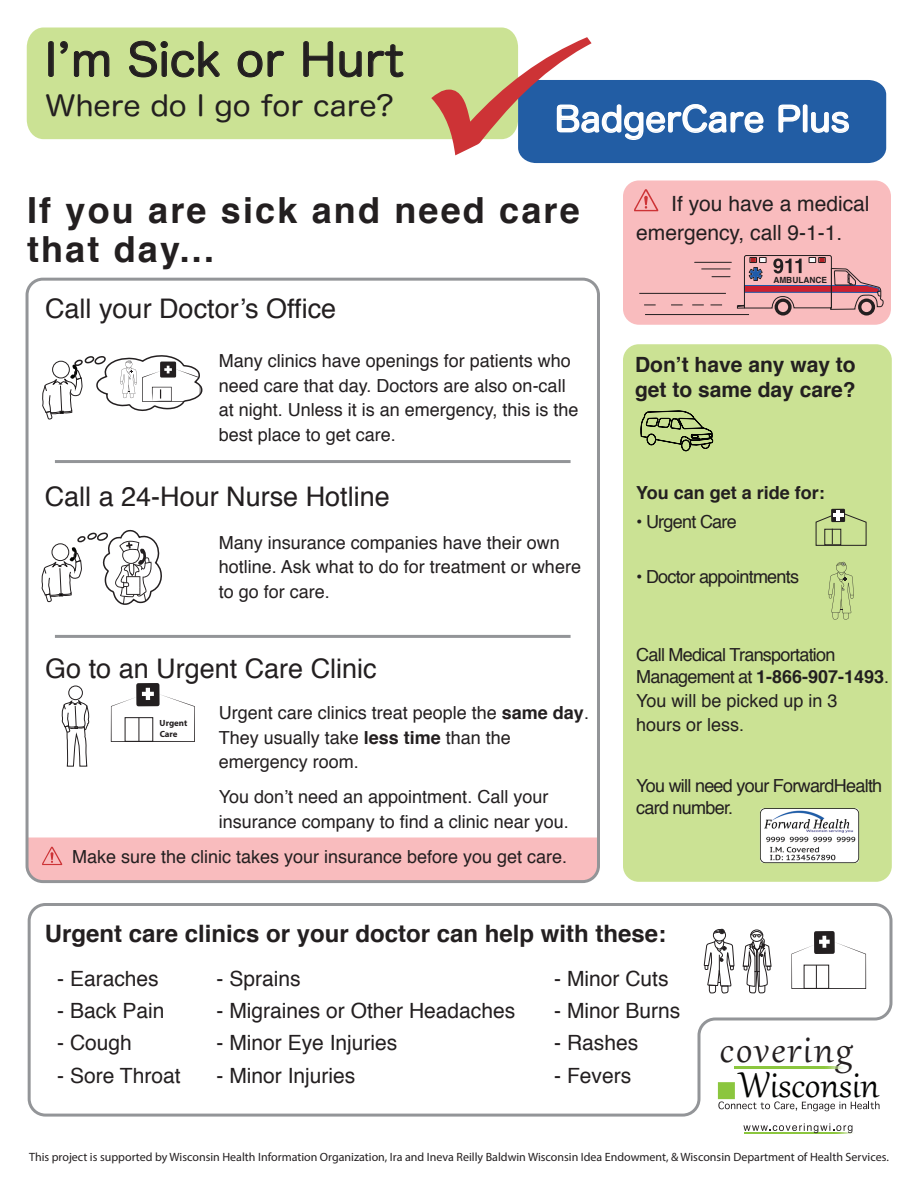
<style>
.page{position:relative;width:918px;height:1188px;background:#fff}
.page>*{position:absolute;margin:0;border:0;box-sizing:border-box;transform-origin:0 0}
.t1{font:45.45px "Gabriola";letter-spacing:.05em;color:#231f20}
.t2{font:44.1px "Hira Maru Pro N W4";color:#231f20;scale:1.06 1}
.t3{font:43.95px "Gabriola";color:#040503}
.t4{font:700 36px/39px "Helvetica";letter-spacing:.06em;color:#231f20}
.t5{font:33.75px "Hira Maru Pro N W4";color:#fff;scale:1.06 1}
.t6{font:28.05px "Hira Maru Pro N W4";color:#231f20;scale:1.06 1}
.t7{font:27px "Helvetica";color:#231f20}
.t8{font:700 24px "Helvetica";color:#231f20}
.t9{font:21px/28.2px "Helvetica";color:#231f20}
.t10{font:700 21px/25.2px "Helvetica";color:#231f20}
.t11{font:18px/24.6px "Helvetica";color:#231f20}
.t12{font:18px/23.4px "Helvetica";letter-spacing:-.04em;color:#231f20}
.t13{font:700 18px "Helvetica";color:#231f20}
.t14{font:12px "Myriad Pro";color:#231f20}
.t15{font:700 8.85px/10.8px "Myriad Pro";letter-spacing:-.01em;color:#231f20}
.t16{font:700 8.55px "Helvetica";color:#231f20}
.s1{font-weight:700}
</style>
<div class="page">
<svg style="left:42px;top:355px;width:161px;height:65px"></svg>
<svg style="left:111px;top:683px;width:84px;height:59px"></svg>
<div style="left:68px;top:686px;width:15px;height:14px;border:1px solid #231f20;border-radius:50%"></div>
<svg style="left:61px;top:700px;width:28px;height:67px"></svg>
<div style="left:27px;top:837px;width:569px;height:42px;background:#f9bcbe"></div>
<svg style="left:41px;top:529px;width:121px;height:76px"></svg>
<div style="left:26px;top:278px;width:574px;height:605px;border:3px solid #939598;border-radius:16px"></div>
<div style="left:27px;top:27px;width:489px;height:112px;background:#cbe294"></div>
<svg style="left:431px;top:37px;width:455px;height:126px"></svg>
<div style="left:48px;top:41px;width:6px;height:36px;border:1px solid #231f20;border-radius:2px"></div>
<svg style="left:60px;top:41px;width:50px;height:37px;background:#b4c884"></svg>
<svg style="left:129px;top:40px;width:91px;height:38px;background:#b0c281"></svg>
<svg style="left:237px;top:50px;width:48px;height:28px"></svg>
<svg style="left:303px;top:41px;width:59px;height:37px;background:#b1c482"></svg>
<svg style="left:368px;top:44px;width:36px;height:34px"></svg>
<div style="left:623px;top:344px;width:269px;height:538px;background:#cbe294;border-radius:16px"></div>
<svg style="left:815px;top:509px;width:52px;height:37px"></svg>
<svg style="left:640px;top:410px;width:73px;height:42px"></svg>
<img style="left:754px;top:808px;width:110px;height:74px">
<svg style="left:828px;top:562px;width:26px;height:57px"></svg>
<svg style="left:743px;top:1123px;width:109px;height:10px"></svg>
<hr style="left:55px;top:460px;width:516px;height:3px;background:#939598">
<hr style="left:55px;top:635px;width:516px;height:3px;background:#939598">
<div style="left:623px;top:180px;width:268px;height:145px;background:#f9bcbe;border-radius:16px"></div>
<svg style="left:634px;top:189px;width:24px;height:22px"></svg>
<svg style="left:27px;top:903px;width:866px;height:214px"></svg>
<hr style="left:645px;top:314px;width:104px;height:1px;background:#231f20">
<hr style="left:639px;top:293px;width:87px;height:1px;background:#231f20">
<svg style="left:692px;top:305px;width:12px;height:1px"></svg>
<svg style="left:671px;top:305px;width:12px;height:1px"></svg>
<svg style="left:644px;top:305px;width:12px;height:1px"></svg>
<hr style="left:695px;top:262px;width:36px;height:1px;background:#231f20">
<svg style="left:702px;top:268px;width:28px;height:1px"></svg>
<svg style="left:712px;top:276px;width:18px;height:1px"></svg>
<svg style="left:737px;top:255px;width:147px;height:61px"></svg>
<h2 class="t2" style="left:45px;top:21px;width:340px">Iʼm Sick or Hurt</h2>
<h3 class="t6" style="left:45px;top:81px;width:330px">Where do I go for care?</h3>
<h3 class="t5" style="left:554px;top:90px;width:280px">BadgerCare Plus</h3>
<h3 class="t4" style="left:27px;top:192px;width:554px">If you are sick and need care that day...</h3>
<h3 class="t7" style="left:45px;top:287px;width:293px">Call your Doctor’s Office</h3>
<p class="t11" style="left:219px;top:349px;width:361px">Many clinics have openings for patients who need care that day. Doctors are also on-call at night. Unless it is an emergency, this is the best place to get care.</p>
<h3 class="t7" style="left:45px;top:475px;width:347px">Call a 24-Hour Nurse Hotline</h3>
<p class="t11" style="left:219px;top:531px;width:364px">Many insurance companies have their own hotline. Ask what to do for treatment or where to go for care.</p>
<h3 class="t7" style="left:45px;top:648px;width:333px">Go to an Urgent Care Clinic</h3>
<p class="t11" style="left:219px;top:701px;width:372px">Urgent care clinics treat people the <span class="s1">same day</span>.<br>They usually take <span class="s1">less time</span> than the emergency room.</p>
<p class="t15" style="left:160px;top:717px;width:29px">Urgent<br>Care</p>
<p class="t11" style="left:219px;top:785px;width:352px">You don’t need an appointment. Call your insurance company to find a clinic near you.</p>
<p class="t11" style="left:72px;top:845px;width:497px">Make sure the clinic takes your insurance before you get care.</p>
<p class="t9" style="left:636px;top:191px;width:235px;text-indent:35px">If you have a medical emergency, call 9-1-1.</p>
<p class="t16" style="left:773px;top:273px;width:55px">AMBULANCE</p>
<p class="t10" style="left:635px;top:352px;width:222px">Don’t have any way to get to same day care?</p>
<p class="t13" style="left:636px;top:478px;width:190px">You can get a ride for:</p>
<p class="t12" style="left:636px;top:511px;width:102px">• Urgent Care</p>
<p class="t12" style="left:636px;top:566px;width:164px">• Doctor appointments</p>
<p class="t12" style="left:636px;top:643px;width:255px">Call Medical Transportation<br>Management at <span class="s1">1-866-907-1493</span>.<br>You will be picked up in 3<br>hours or less.</p>
<p class="t12" style="left:636px;top:775px;width:248px;line-height:22.6px">You will need your ForwardHealth card number.</p>
<h3 class="t8" style="left:45px;top:915px;width:623px">Urgent care clinics or your doctor can help with these:</h3>
<p class="t9" style="left:57px;top:965px;width:103px">- Earaches</p>
<p class="t9" style="left:57px;top:997px;width:109px">- Back Pain</p>
<p class="t9" style="left:57px;top:1030px;width:76px">- Cough</p>
<p class="t9" style="left:57px;top:1062px;width:125px">- Sore Throat</p>
<p class="t9" style="left:217px;top:965px;width:86px">- Sprains</p>
<p class="t9" style="left:217px;top:997px;width:300px">- Migraines or Other Headaches</p>
<p class="t9" style="left:217px;top:1030px;width:182px">- Minor Eye Injuries</p>
<p class="t9" style="left:217px;top:1062px;width:140px">- Minor Injuries</p>
<p class="t9" style="left:554px;top:965px;width:116px">- Minor Cuts</p>
<p class="t9" style="left:554px;top:997px;width:128px">- Minor Burns</p>
<p class="t9" style="left:554px;top:1030px;width:86px">- Rashes</p>
<p class="t9" style="left:554px;top:1062px;width:79px">- Fevers</p>
<h1 class="t1" style="left:720px;top:1019px;width:134px">covering</h1>
<h3 class="t3" style="left:739px;top:1056px;width:142px">Wisconsin</h3>
<p class="t14" style="left:29px;top:1150px;width:861px">This project is supported by Wisconsin Health Information Organization, Ira and Ineva Reilly Baldwin Wisconsin Idea Endowment, &amp; Wisconsin Department of Health Services.</p>
</div>
